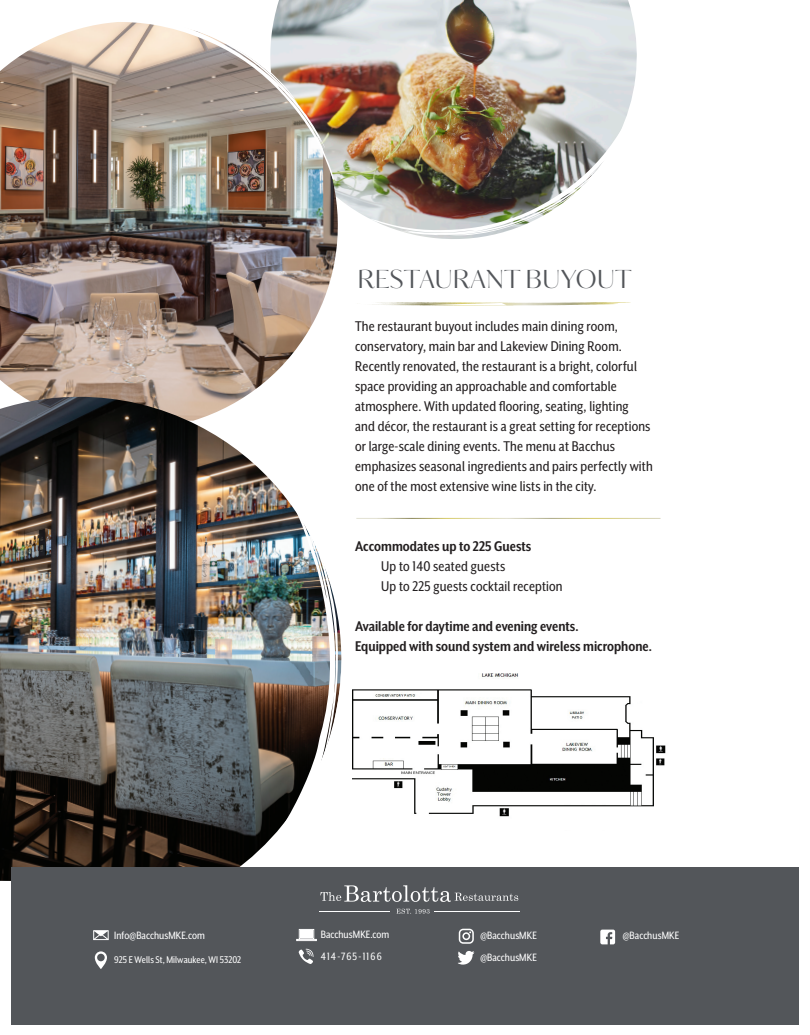
<style>
.page{position:relative;width:810px;height:1035px;background:#fff}
.page>*{position:absolute;margin:0;border:0;box-sizing:border-box;transform-origin:0 0}
.t1{font:25px "Kudryashev Display Contrast Sans";letter-spacing:-.01em;color:#53565a}
.Menu_descption{font:16.25px/20px "Mr Eaves XL San Nar OT";letter-spacing:.01em;color:#231f20}
.Menu_descption-2{font:700 16.25px "Mr Eaves XL San Nar OT";color:#231f20}
.t2{font:12.25px "Mr Eaves XL San Nar OT";letter-spacing:.005em;color:#fff}
.t3{font:12.25px "Mr Eaves XL San Nar OT";letter-spacing:.09em;color:#fff}
.t4{font:11.25px "Mr Eaves XL San Nar OT";letter-spacing:.005em;color:#fff}
</style>
<div class="page">
<img style="left:378px;top:674px;width:288px;height:137px">
<img style="left:276px;top:0;width:215px;height:239px">
<img style="left:370px;top:0;width:78px;height:235px">
<img style="left:448px;top:0;width:189px;height:235px">
<img style="left:0;top:21px;width:367px;height:376px">
<img style="left:0;top:14px;width:334px;height:303px">
<svg style="left:0;top:11px;width:299px;height:94px"></svg>
<svg style="left:355px;top:302px;width:137px;height:4px"></svg>
<svg style="left:534px;top:302px;width:63px;height:4px"></svg>
<img style="left:0;top:397px;width:378px;height:383px">
<img style="left:0;top:480px;width:342px;height:331px">
<div style="left:11px;top:867px;width:788px;height:158px;background:#53565a"></div>
<hr style="left:434px;top:911px;width:86px;height:1px;background:#fff">
<svg style="left:600px;top:930px;width:15px;height:14px"></svg>
<svg style="left:0;top:811px;width:518px;height:158px"></svg>
<p class="t1" style="left:358px;top:262px;width:276px">RESTAURANT BUYOUT</p>
<p class="Menu_descption" style="left:355px;top:316px;width:299px">The restaurant buyout includes main dining room, conservatory, main bar and Lakeview Dining Room.<br>Recently renovated, the restaurant is a bright, colorful space providing an approachable and comfortable atmosphere. With updated flooring, seating, lighting<br>and décor, the restaurant is a great setting for receptions or large-scale dining events. The menu at Bacchus emphasizes seasonal ingredients and pairs perfectly with one of the most extensive wine lists in the city.</p>
<p class="Menu_descption-2" style="left:355px;top:537px;width:178px">Accommodates up to 225 Guests</p>
<p class="Menu_descption" style="left:381px;top:556px;width:126px">Up to 140 seated guests</p>
<p class="Menu_descption" style="left:381px;top:576px;width:183px">Up to 225 guests cocktail reception</p>
<p class="Menu_descption-2" style="left:355px;top:617px;width:225px">Available for daytime and evening events.</p>
<p class="Menu_descption-2" style="left:355px;top:637px;width:298px">Equipped with sound system and wireless microphone.</p>
<p class="t2" style="left:114px;top:929px;width:92px">Info@BacchusMKE.com</p>
<p class="t4" style="left:114px;top:954px;width:128px">925 E Wells St, Milwaukee, WI 53202</p>
<p class="t2" style="left:321px;top:928px;width:70px">BacchusMKE.com</p>
<p class="t2" style="left:480px;top:929px;width:58px">@BacchusMKE</p>
<p class="t2" style="left:623px;top:929px;width:58px">@BacchusMKE</p>
<p class="t3" style="left:321px;top:950px;width:62px">414-765-1166</p>
<p class="t2" style="left:480px;top:951px;width:58px">@BacchusMKE</p>
</div>
